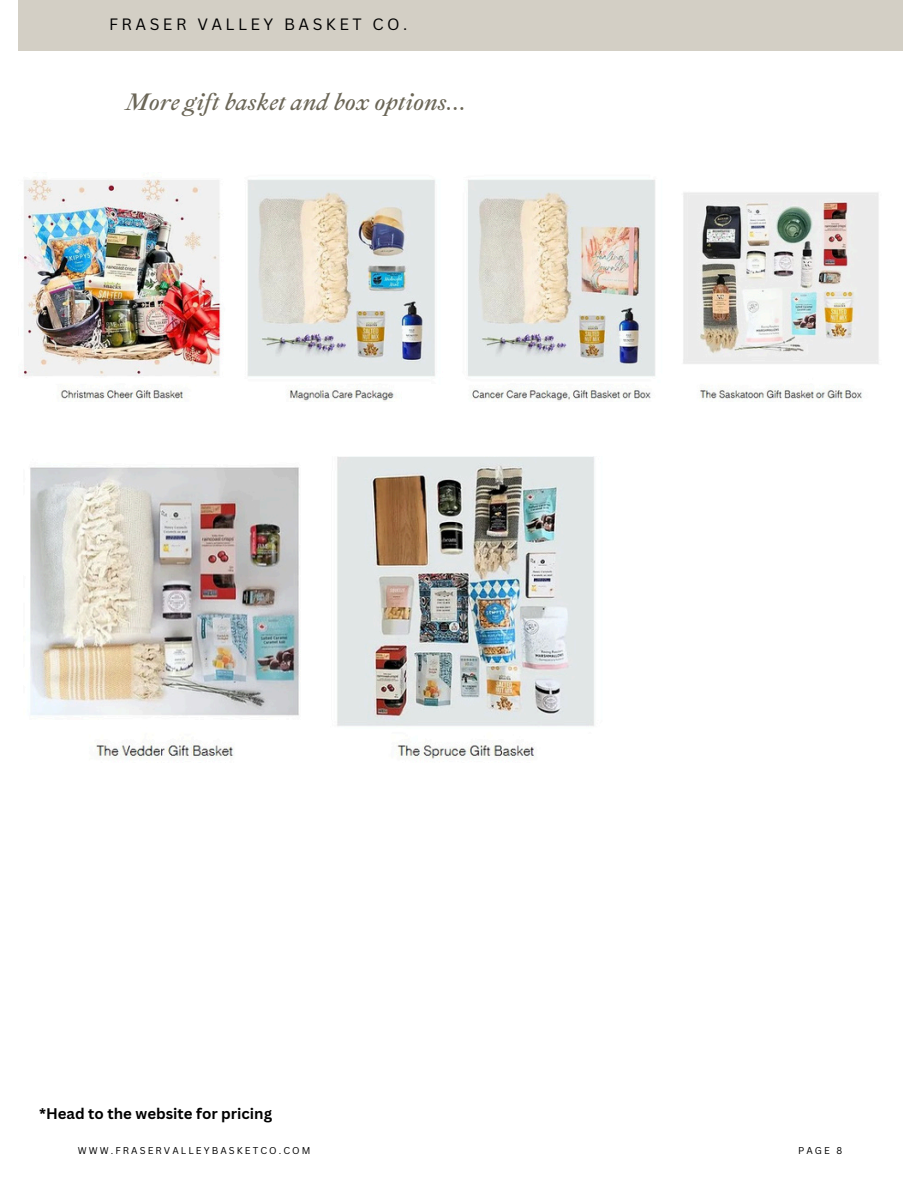
<style>
.page{position:relative;width:918px;height:1188px;background:#fff}
.page>*{position:absolute;margin:0;border:0;box-sizing:border-box;transform-origin:0 0}
.t1{font:italic 24px "Ibarra Real Nova";color:#6b6657}
.t2{font:16.05px "Canva Sans";letter-spacing:.215em;color:#000}
.t3{font:700 15px "Canva Sans";color:#000}
.t4{font:9.6px "Canva Sans";letter-spacing:.215em;color:#000}
</style>
<div class="page">
<div style="left:18px;top:0;width:885px;height:50px;background:#d3cfc5"></div>
<img style="left:30px;top:457px;width:564px;height:302px">
<img style="left:23px;top:179px;width:856px;height:222px">
<p class="t2" style="left:109px;top:12px;width:300px">FRASER VALLEY BASKET CO.</p>
<p class="t1" style="left:126px;top:87px;width:343px">More gift basket and box options...</p>
<p class="t3" style="left:39px;top:1103px;width:235px">*Head to the website for pricing</p>
<p class="t4" style="left:78px;top:1144px;width:234px">WWW.FRASERVALLEYBASKETCO.COM</p>
<p class="t4" style="left:798px;top:1144px;width:46px">PAGE 8</p>
</div>
